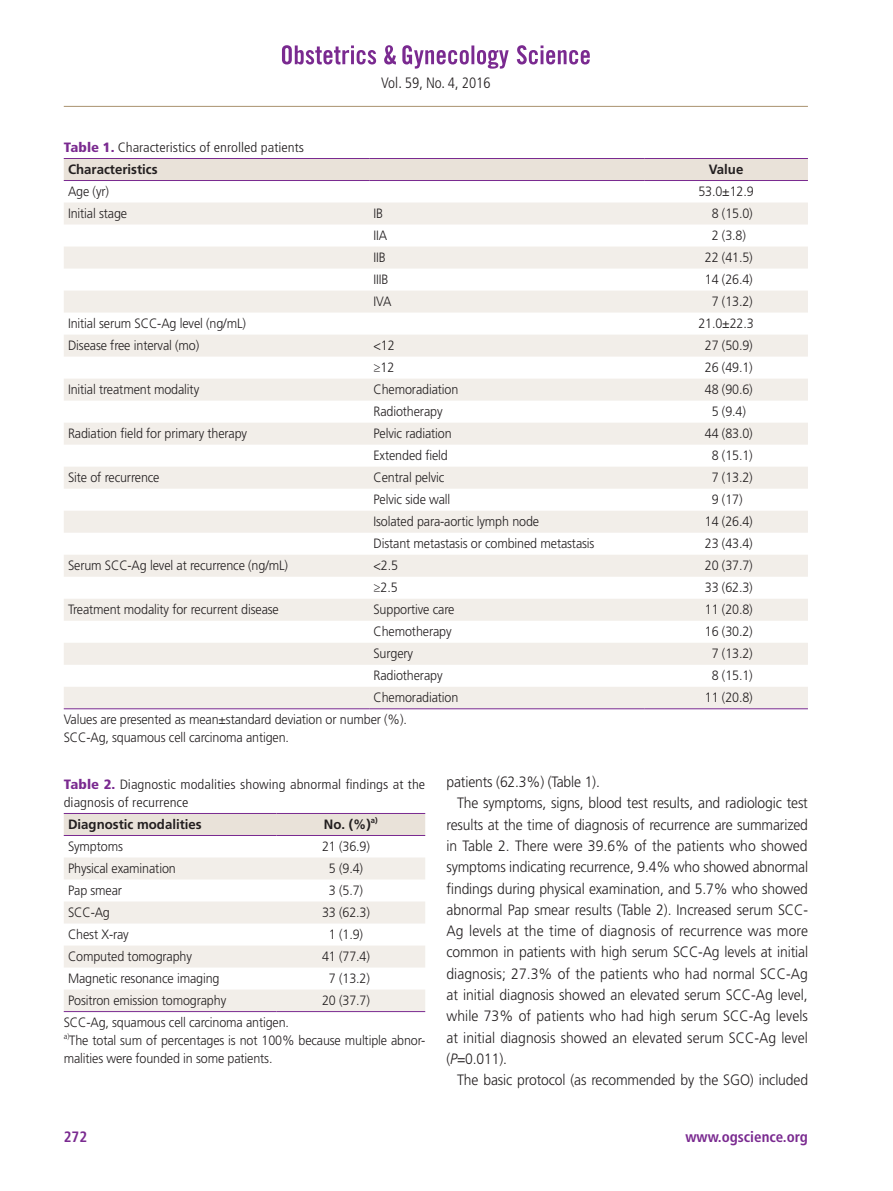
<style>
.page{position:relative;width:893px;height:1191px;background:#fff}
.page>*{position:absolute;margin:0;border:0;box-sizing:border-box;transform-origin:0 0}
.본문_영문{font:300 15px/21.3px "Frutiger LT Std";letter-spacing:-.005em;color:#231f20;text-align:justify;scale:.93 1}
.제목밑_본문{font:300 15px "Frutiger LT Std";letter-spacing:-.01em;color:#231f20;scale:.93 1}
.t1{font:700 condensed 15px "Frutiger LT Std";color:#7a2a90}
.t2{font:300 condensed 15px "Frutiger LT Std";color:#231f20}
.표내용{font:300 13.5px "Frutiger LT Std";letter-spacing:-.01em;color:#231f20;scale:.93 1}
.표_설명{font:300 13.5px/18px "Frutiger LT Std";letter-spacing:-.01em;color:#231f20;scale:.93 1}
.표_타이틀{font:300 condensed 13.5px/18px "Frutiger LT Std";color:#231f20;scale:1.1 1}
.표머리{font:700 13.5px "Frutiger LT Std";color:#231f20}
.표머리-2{font:700 7.8px "Frutiger LT Std";color:#231f20}
.표_설명-2{font:300 7.8px "Frutiger LT Std";color:#231f20;scale:.93 1}
.s1{font-weight:900;color:#7a2a90}
.s2{font-style:italic}
</style>
<div class="page">
<hr style="left:64px;top:106px;width:744px;height:1px;background:#af9877">
<svg style="left:517px;top:45px;width:73px;height:19px"></svg>
<svg style="left:402px;top:45px;width:107px;height:24px"></svg>
<svg style="left:282px;top:45px;width:114px;height:19px"></svg>
<div style="left:64px;top:159px;width:744px;height:21px;background:#e9e2d9"></div>
<svg style="left:64px;top:202px;width:744px;height:506px;fill:#f4f1ed"></svg>
<hr style="left:64px;top:708px;width:305px;height:1px;background:#7a2a90">
<hr style="left:369px;top:708px;width:275px;height:1px;background:#7a2a90">
<hr style="left:644px;top:708px;width:164px;height:1px;background:#7a2a90">
<hr style="left:64px;top:158px;width:305px;height:1px;background:#7a2a90">
<hr style="left:369px;top:158px;width:275px;height:1px;background:#7a2a90">
<hr style="left:644px;top:158px;width:164px;height:1px;background:#7a2a90">
<hr style="left:64px;top:180px;width:305px;height:1px;background:#7a2a90">
<hr style="left:369px;top:180px;width:275px;height:1px;background:#7a2a90">
<hr style="left:644px;top:180px;width:164px;height:1px;background:#7a2a90">
<div style="left:64px;top:814px;width:361px;height:21px;background:#e9e2d9"></div>
<svg style="left:64px;top:857px;width:361px;height:154px;fill:#f2eee9"></svg>
<hr style="left:64px;top:813px;width:212px;height:1px;background:#7a2a90">
<hr style="left:276px;top:813px;width:149px;height:1px;background:#7a2a90">
<hr style="left:64px;top:835px;width:212px;height:1px;background:#7a2a90">
<hr style="left:276px;top:835px;width:149px;height:1px;background:#7a2a90">
<hr style="left:64px;top:1011px;width:212px;height:1px;background:#7a2a90">
<hr style="left:276px;top:1011px;width:149px;height:1px;background:#7a2a90">
<p class="t2" style="left:381px;top:74px;width:111px">Vol. 59, No. 4, 2016</p>
<p class="표_타이틀" style="left:64px;top:138px;width:220px"><span class="s1">Table 1.</span> Characteristics of enrolled patients</p>
<p class="표머리" style="left:68px;top:161px;width:91px">Characteristics</p>
<p class="표머리" style="left:709px;top:161px;width:36px">Value</p>
<p class="표내용" style="left:68px;top:184px;width:46px">Age (yr)</p>
<p class="표내용" style="left:698px;top:184px;width:61px">53.0±12.9</p>
<p class="표내용" style="left:68px;top:206px;width:65px">Initial stage</p>
<p class="표내용" style="left:373px;top:206px;width:12px">IB</p>
<p class="표내용" style="left:712px;top:206px;width:46px">8 (15.0)</p>
<p class="표내용" style="left:373px;top:228px;width:16px">IIA</p>
<p class="표내용" style="left:712px;top:228px;width:38px">2 (3.8)</p>
<p class="표내용" style="left:373px;top:250px;width:15px">IIB</p>
<p class="표내용" style="left:705px;top:250px;width:53px">22 (41.5)</p>
<p class="표내용" style="left:373px;top:272px;width:18px">IIIB</p>
<p class="표내용" style="left:705px;top:272px;width:53px">14 (26.4)</p>
<p class="표내용" style="left:373px;top:294px;width:21px">IVA</p>
<p class="표내용" style="left:712px;top:294px;width:46px">7 (13.2)</p>
<p class="표내용" style="left:68px;top:316px;width:193px">Initial serum SCC-Ag level (ng/mL)</p>
<p class="표내용" style="left:698px;top:316px;width:61px">21.0±22.3</p>
<p class="표내용" style="left:68px;top:338px;width:143px">Disease free interval (mo)</p>
<p class="표내용" style="left:373px;top:338px;width:24px">&lt;12</p>
<p class="표내용" style="left:705px;top:338px;width:53px">27 (50.9)</p>
<p class="표내용" style="left:373px;top:360px;width:24px">≥12</p>
<p class="표내용" style="left:705px;top:360px;width:53px">26 (49.1)</p>
<p class="표내용" style="left:68px;top:382px;width:143px">Initial treatment modality</p>
<p class="표내용" style="left:373px;top:382px;width:93px">Chemoradiation</p>
<p class="표내용" style="left:705px;top:382px;width:53px">48 (90.6)</p>
<p class="표내용" style="left:373px;top:404px;width:76px">Radiotherapy</p>
<p class="표내용" style="left:712px;top:404px;width:38px">5 (9.4)</p>
<p class="표내용" style="left:68px;top:426px;width:194px">Radiation field for primary therapy</p>
<p class="표내용" style="left:373px;top:426px;width:86px">Pelvic radiation</p>
<p class="표내용" style="left:705px;top:426px;width:53px">44 (83.0)</p>
<p class="표내용" style="left:373px;top:448px;width:82px">Extended field</p>
<p class="표내용" style="left:712px;top:448px;width:46px">8 (15.1)</p>
<p class="표내용" style="left:68px;top:470px;width:100px">Site of recurrence</p>
<p class="표내용" style="left:373px;top:470px;width:78px">Central pelvic</p>
<p class="표내용" style="left:712px;top:470px;width:46px">7 (13.2)</p>
<p class="표내용" style="left:373px;top:492px;width:84px">Pelvic side wall</p>
<p class="표내용" style="left:712px;top:492px;width:35px">9 (17)</p>
<p class="표내용" style="left:373px;top:514px;width:180px">Isolated para-aortic lymph node</p>
<p class="표내용" style="left:705px;top:514px;width:53px">14 (26.4)</p>
<p class="표내용" style="left:373px;top:536px;width:239px">Distant metastasis or combined metastasis</p>
<p class="표내용" style="left:705px;top:536px;width:53px">23 (43.4)</p>
<p class="표내용" style="left:68px;top:558px;width:238px">Serum SCC-Ag level at recurrence (ng/mL)</p>
<p class="표내용" style="left:373px;top:558px;width:28px">&lt;2.5</p>
<p class="표내용" style="left:705px;top:558px;width:53px">20 (37.7)</p>
<p class="표내용" style="left:373px;top:580px;width:28px">≥2.5</p>
<p class="표내용" style="left:705px;top:580px;width:53px">33 (62.3)</p>
<p class="표내용" style="left:68px;top:602px;width:228px">Treatment modality for recurrent disease</p>
<p class="표내용" style="left:373px;top:602px;width:89px">Supportive care</p>
<p class="표내용" style="left:705px;top:602px;width:53px">11 (20.8)</p>
<p class="표내용" style="left:373px;top:624px;width:86px">Chemotherapy</p>
<p class="표내용" style="left:705px;top:624px;width:53px">16 (30.2)</p>
<p class="표내용" style="left:373px;top:646px;width:44px">Surgery</p>
<p class="표내용" style="left:712px;top:646px;width:46px">7 (13.2)</p>
<p class="표내용" style="left:373px;top:668px;width:76px">Radiotherapy</p>
<p class="표내용" style="left:712px;top:668px;width:46px">8 (15.1)</p>
<p class="표내용" style="left:373px;top:690px;width:93px">Chemoradiation</p>
<p class="표내용" style="left:705px;top:690px;width:53px">11 (20.8)</p>
<p class="표_설명" style="left:64px;top:711px;width:370px">Values are presented as mean±standard deviation or number (%).</p>
<p class="표_설명" style="left:64px;top:729px;width:244px">SCC-Ag, squamous cell carcinoma antigen.</p>
<p class="표_타이틀" style="left:64px;top:775px;width:330px"><span class="s1">Table 2.</span> Diagnostic modalities showing abnormal findings at the diagnosis of recurrence</p>
<p class="표머리" style="left:68px;top:816px;width:135px">Diagnostic modalities</p>
<p class="표머리" style="left:324px;top:816px;width:49px">No. (%)</p>
<p class="표머리-2" style="left:371px;top:815px;width:8px">a)</p>
<p class="표내용" style="left:68px;top:838px;width:61px">Symptoms</p>
<p class="표내용" style="left:322px;top:838px;width:53px">21 (36.9)</p>
<p class="표내용" style="left:68px;top:860px;width:117px">Physical examination</p>
<p class="표내용" style="left:329px;top:860px;width:38px">5 (9.4)</p>
<p class="표내용" style="left:68px;top:882px;width:60px">Pap smear</p>
<p class="표내용" style="left:329px;top:882px;width:38px">3 (5.7)</p>
<p class="표내용" style="left:68px;top:904px;width:47px">SCC-Ag</p>
<p class="표내용" style="left:322px;top:904px;width:53px">33 (62.3)</p>
<p class="표내용" style="left:68px;top:926px;width:67px">Chest X-ray</p>
<p class="표내용" style="left:329px;top:926px;width:38px">1 (1.9)</p>
<p class="표내용" style="left:68px;top:948px;width:135px">Computed tomography</p>
<p class="표내용" style="left:322px;top:948px;width:53px">41 (77.4)</p>
<p class="표내용" style="left:68px;top:970px;width:164px">Magnetic resonance imaging</p>
<p class="표내용" style="left:329px;top:970px;width:46px">7 (13.2)</p>
<p class="표내용" style="left:68px;top:992px;width:172px">Positron emission tomography</p>
<p class="표내용" style="left:322px;top:992px;width:53px">20 (37.7)</p>
<p class="표_설명" style="left:64px;top:1013px;width:244px">SCC-Ag, squamous cell carcinoma antigen.</p>
<p class="표_설명-2" style="left:64px;top:1031px;width:8px">a)</p>
<p class="제목밑_본문" style="left:446px;top:773px;width:166px">patients (62.3%) (Table 1).</p>
<p class="본문_영문" style="left:446px;top:792px;width:390px;text-indent:11px">The symptoms, signs, blood test results, and radiologic test results at the time of diagnosis of recurrence are summarized in Table 2. There were 39.6% of the patients who showed symptoms indicating recurrence, 9.4% who showed abnormal findings during physical examination, and 5.7% who showed abnormal Pap smear results (Table 2). Increased serum SCC-Ag levels at the time of diagnosis of recurrence was more common in patients with high serum SCC-Ag levels at initial diagnosis; 27.3% of the patients who had normal SCC-Ag at initial diagnosis showed an elevated serum SCC-Ag level, while 73% of patients who had high serum SCC-Ag levels at initial diagnosis showed an elevated serum SCC-Ag level (<span class="s2">P</span>=0.011).</p>
<p class="본문_영문" style="left:457px;top:1069px;width:379px">The basic protocol (as recommended by the SGO) included</p>
<p class="표_설명" style="left:64px;top:1031px;width:390px;text-indent:6px">The total sum of percentages is not 100% because multiple abnor&shy;malities were founded in some patients.</p>
<p class="t1" style="left:64px;top:1128px;width:25px">272</p>
<p class="t1" style="left:685px;top:1128px;width:124px">www.ogscience.org</p>
</div>
